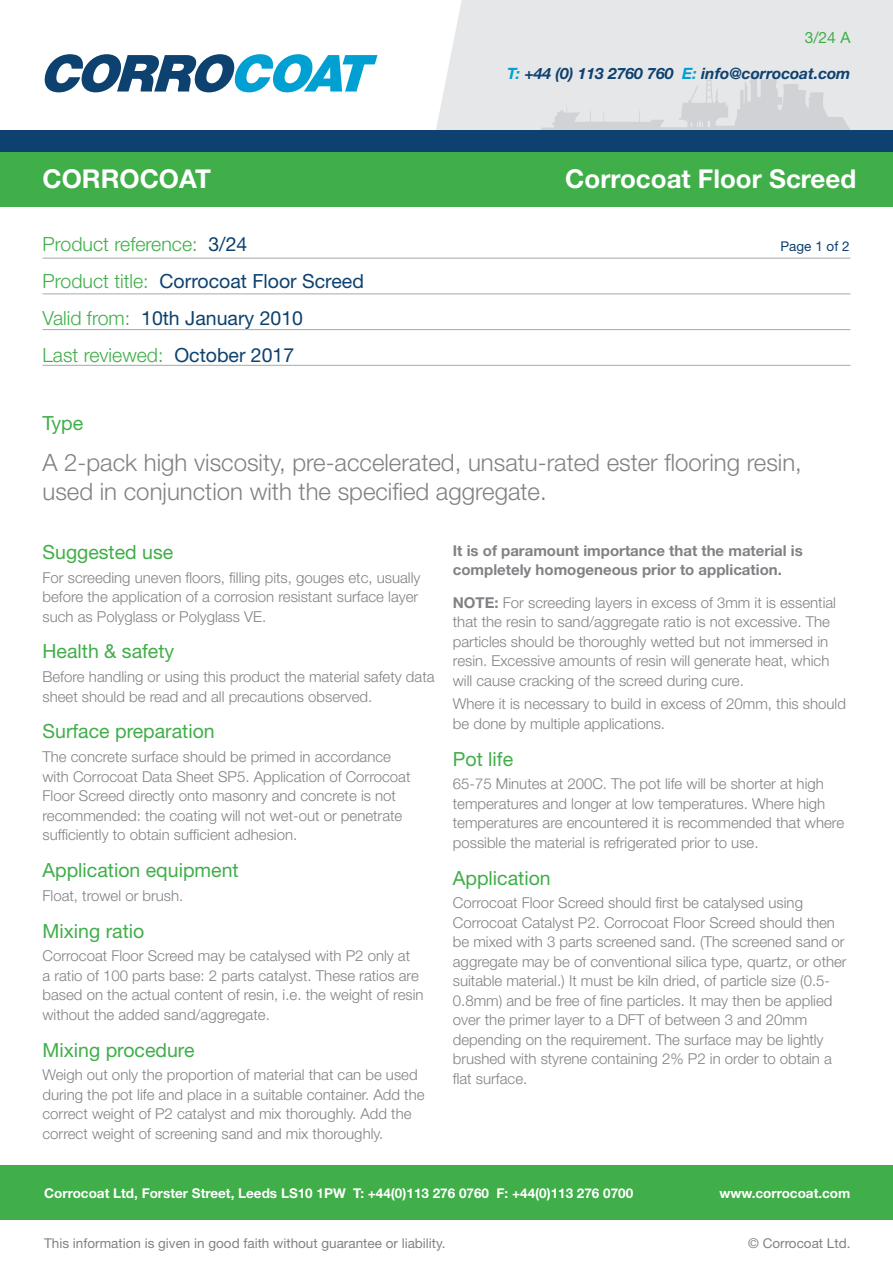
<style>
.page{position:relative;width:893px;height:1263px;background:#fff}
.page>*{position:absolute;margin:0;border:0;box-sizing:border-box;transform-origin:0 0}
.t1{font:700 25.95px "Helvetica Neue LT Std";color:#fff}
.t2{font:300 24px/28.5px "Helvetica Neue LT Std";color:#808285}
.Paragraph_Style_1{font:19.5px "Helvetica Neue LT Std";color:#40ae49}
.t3{font:19.5px "Helvetica Neue LT Std";color:#0d416f}
.t4{font:300 19.5px "Helvetica Neue LT Std";color:#40ae49}
.t5{font:italic 700 15.6px "Helvetica Neue LT Std";color:#0d416f}
.t6{font:15.6px "Helvetica Neue LT Std";color:#40ae49}
.Paragraph_Style_1-2{font:300 15px/19.5px "Helvetica Neue LT Std";color:#808285}
.t7{font:700 15px/19.5px "Helvetica Neue LT Std";color:#808285}
.t8{font:700 13.5px "Helvetica Neue LT Std";color:#fff}
.t9{font:13.5px "Helvetica Neue LT Std";color:#808285}
.t10{font:13.5px "Helvetica Neue LT Std";color:#0d416f}
.s1{color:#00a1d2}
.s2{font-weight:400;color:#0d416f}
.s3{font-weight:300;color:#40ae49}
.s4{font-weight:700}
</style>
<div class="page">
<div style="left:436px;top:0;width:457px;height:131px;background:#e6e7e9"></div>
<svg style="left:44px;top:54px;width:333px;height:38px"></svg>
<svg style="left:541px;top:74px;width:309px;height:57px"></svg>
<div style="left:0;top:131px;width:893px;height:21px;background:#0d416f"></div>
<div style="left:0;top:152px;width:893px;height:55px;background:#40ae49"></div>
<div style="left:0;top:1165px;width:893px;height:55px;background:#40ae49"></div>
<hr style="left:43px;top:258px;width:807px;height:1px;background:#a8a9ad">
<hr style="left:43px;top:293px;width:807px;height:1px;background:#a8a9ad">
<hr style="left:43px;top:365px;width:807px;height:1px;background:#a8a9ad">
<hr style="left:43px;top:329px;width:807px;height:1px;background:#a8a9ad">
<p class="t6" style="left:805px;top:28px;width:47px">3/24 A</p>
<p class="t5" style="left:507px;top:64px;width:345px"><span class="s1">T:</span> +44 (0) 113 2760 760 <span class="s1">E:</span> info@corrocoat.com</p>
<p class="t1" style="left:43px;top:163px;width:170px">CORROCOAT</p>
<p class="t1" style="left:565px;top:163px;width:292px">Corrocoat Floor Screed</p>
<p class="t4" style="left:43px;top:232px;width:206px">Product reference: <span class="s2">3/24</span></p>
<p class="t10" style="left:781px;top:238px;width:71px">Page 1 of 2</p>
<p class="t3" style="left:43px;top:270px;width:323px"><span class="s3">Product title:</span> Corrocoat Floor Screed</p>
<p class="t3" style="left:43px;top:306px;width:262px"><span class="s3">Valid from:</span> 10th January 2010</p>
<p class="t4" style="left:43px;top:343px;width:253px">Last reviewed: <span class="s2">October 2017</span></p>
<p class="Paragraph_Style_1" style="left:43px;top:411px;width:42px">Type</p>
<p class="t2" style="left:43px;top:448px;width:761px">A 2-pack high viscosity, pre-accelerated, unsatu-rated ester flooring resin, used in conjunction with the specified aggregate.</p>
<p class="Paragraph_Style_1" style="left:43px;top:540px;width:132px">Suggested use</p>
<p class="Paragraph_Style_1-2" style="left:43px;top:567px;width:379px">For screeding uneven floors, filling pits, gouges etc, usually before the application of a corrosion resistant surface layer such as Polyglass or Polyglass VE.</p>
<p class="Paragraph_Style_1" style="left:43px;top:640px;width:133px">Health &amp; safety</p>
<p class="Paragraph_Style_1-2" style="left:43px;top:667px;width:394px">Before handling or using this product the material safety data sheet should be read and all precautions observed.</p>
<p class="Paragraph_Style_1" style="left:43px;top:720px;width:174px">Surface preparation</p>
<p class="Paragraph_Style_1-2" style="left:43px;top:747px;width:369px">The concrete surface should be primed in accordance with Corrocoat Data Sheet SP5. Application of Corrocoat Floor Screed directly onto masonry and concrete is not recommended: the coating will not wet-out or penetrate sufficiently to obtain sufficient adhesion.</p>
<p class="Paragraph_Style_1" style="left:43px;top:858px;width:198px">Application equipment</p>
<p class="Paragraph_Style_1-2" style="left:43px;top:885px;width:142px">Float, trowel or brush.</p>
<p class="Paragraph_Style_1" style="left:43px;top:919px;width:103px">Mixing ratio</p>
<p class="Paragraph_Style_1-2" style="left:43px;top:946px;width:382px">Corrocoat Floor Screed may be catalysed with P2 only at<br>a ratio of 100 parts base: 2 parts catalyst. These ratios are based on the actual content of resin, i.e. the weight of resin without the added sand/aggregate.</p>
<p class="Paragraph_Style_1" style="left:43px;top:1038px;width:154px">Mixing procedure</p>
<p class="Paragraph_Style_1-2" style="left:43px;top:1065px;width:384px">Weigh out only the proportion of material that can be used during the pot life and place in a suitable container. Add the correct weight of P2 catalyst and mix thoroughly. Add the correct weight of screening sand and mix thoroughly.</p>
<p class="t7" style="left:453px;top:540px;width:351px">It is of paramount importance that the material is completely homogeneous prior to application.</p>
<p class="Paragraph_Style_1-2" style="left:453px;top:592px;width:385px"><span class="s4">NOTE:</span> For screeding layers in excess of 3mm it is essential that the resin to sand/aggregate ratio is not excessive. The particles should be thoroughly wetted but not immersed in resin. Excessive amounts of resin will generate heat, which will cause cracking of the screed during cure.</p>
<p class="Paragraph_Style_1-2" style="left:453px;top:694px;width:395px">Where it is necessary to build in excess of 20mm, this should be done by multiple applications.</p>
<p class="Paragraph_Style_1" style="left:453px;top:747px;width:62px">Pot life</p>
<p class="Paragraph_Style_1-2" style="left:453px;top:774px;width:393px">65-75 Minutes at 200C. The pot life will be shorter at high temperatures and longer at low temperatures. Where high temperatures are encountered it is recommended that where possible the material is refrigerated prior to use.</p>
<p class="Paragraph_Style_1" style="left:453px;top:866px;width:99px">Application</p>
<p class="Paragraph_Style_1-2" style="left:453px;top:893px;width:395px">Corrocoat Floor Screed should first be catalysed using Corrocoat Catalyst P2. Corrocoat Floor Screed should then be mixed with 3 parts screened sand. (The screened sand or aggregate may be of conventional silica type, quartz, or other suitable material.) It must be kiln dried, of particle size (0.5- 0.8mm) and be free of fine particles. It may then be applied over the primer layer to a DFT of between 3 and 20mm depending on the requirement. The surface may be lightly brushed with styrene containing 2% P2 in order to obtain a flat surface.</p>
<p class="t8" style="left:44px;top:1184px;width:591px">Corrocoat Ltd, Forster Street, Leeds LS10 1PW T: +44(0)113 276 0760 F: +44(0)113 276 0700</p>
<p class="t9" style="left:44px;top:1235px;width:403px">This information is given in good faith without guarantee or liability.</p>
<p class="t9" style="left:748px;top:1235px;width:104px">© Corrocoat Ltd.</p>
<p class="t8" style="left:719px;top:1184px;width:132px">www.corrocoat.com</p>
</div>
